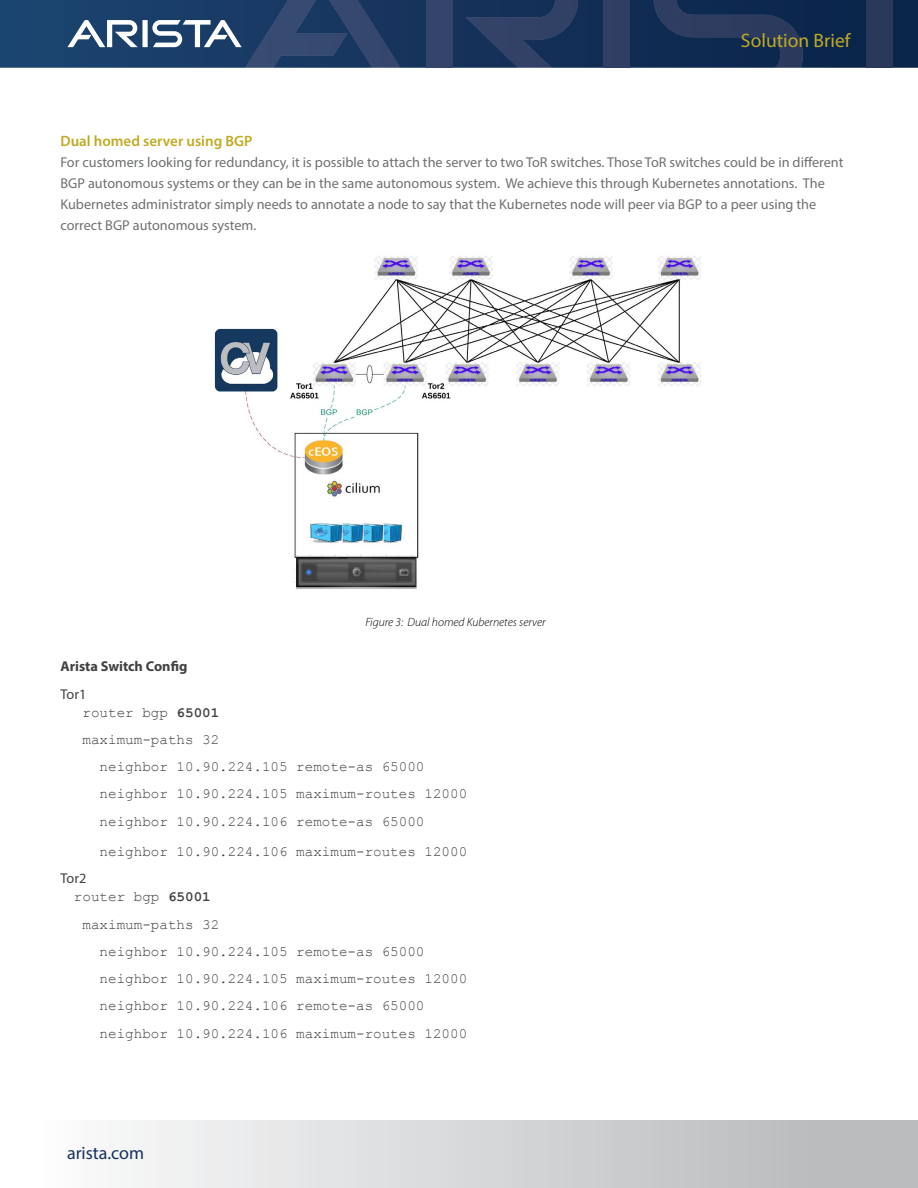
<style>
.page{position:relative;width:918px;height:1188px;background:#fff}
.page>*{position:absolute;margin:0;border:0;box-sizing:border-box;transform-origin:0 0}
.t1{font:19.5px "Myriad Pro";color:#c0aa25}
.t2{font:18px "Myriad Pro";color:#16325c}
.t3{font:600 15px "Myriad Pro";color:#c0aa25}
.t4{font:14.25px "Courier New";color:#414042}
.t5{font:14.25px/21px "Myriad Pro";color:#6e7072}
.t6{font:700 14.25px "Myriad Pro";color:#414042}
.t7{font:14.25px "Myriad Pro";color:#414042}
.t8{font:italic 300 12px "Myriad Pro";color:#000}
.s1{font-weight:700}
</style>
<div class="page">
<svg style="left:0;top:0;width:918px;height:68px;background:#13325a"></svg>
<div style="left:426px;top:0;width:26px;height:68px;background:#34446a"></div>
<svg style="left:465px;top:0;width:113px;height:68px;background:#22385f"></svg>
<svg style="left:67px;top:0;width:333px;height:68px;background:#334f75"></svg>
<div style="left:604px;top:0;width:26px;height:68px;background:#2f3f63"></div>
<svg style="left:654px;top:0;width:149px;height:68px;background:#1a3156"></svg>
<div style="left:867px;top:0;width:26px;height:68px;background:#2a385a"></div>
<div style="left:0;top:1120px;width:918px;height:68px;background:linear-gradient(to right,#fff,#b3b5b7)"></div>
<img style="left:214px;top:256px;width:487px;height:333px">
<h1 class="t1" style="left:741px;top:29px;width:111px">Solution Brief</h1>
<p class="t3" style="left:60px;top:132px;width:193px">Dual homed server using BGP</p>
<p class="t5" style="left:60px;top:152px;width:785px">For customers looking for redundancy, it is possible to attach the server to two ToR switches. Those ToR switches could be in different BGP autonomous systems or they can be in the same autonomous system. We achieve this through Kubernetes annotations. The Kubernetes administrator simply needs to annotate a node to say that the Kubernetes node will peer via BGP to a peer using the correct BGP autonomous system.</p>
<p class="t8" style="left:365px;top:616px;width:182px">Figure 3: Dual homed Kubernetes server</p>
<p class="t6" style="left:60px;top:657px;width:128px">Arista Switch Config</p>
<p class="t7" style="left:60px;top:685px;width:27px">Tor1</p>
<p class="t4" style="left:83px;top:703px;width:138px">router bgp <span class="s1">65001</span></p>
<p class="t4" style="left:83px;top:731px;width:138px">maximum-paths 32</p>
<p class="t4" style="left:100px;top:758px;width:326px">neighbor 10.90.224.105 remote-as 65000</p>
<p class="t4" style="left:100px;top:785px;width:369px">neighbor 10.90.224.105 maximum-routes 12000</p>
<p class="t4" style="left:100px;top:812px;width:326px">neighbor 10.90.224.106 remote-as 65000</p>
<p class="t4" style="left:100px;top:843px;width:369px">neighbor 10.90.224.106 maximum-routes 12000</p>
<p class="t7" style="left:60px;top:870px;width:27px">Tor2</p>
<p class="t4" style="left:74px;top:888px;width:138px">router bgp <span class="s1">65001</span></p>
<p class="t4" style="left:83px;top:915px;width:138px">maximum-paths 32</p>
<p class="t4" style="left:100px;top:943px;width:326px">neighbor 10.90.224.105 remote-as 65000</p>
<p class="t4" style="left:100px;top:970px;width:369px">neighbor 10.90.224.105 maximum-routes 12000</p>
<p class="t4" style="left:100px;top:997px;width:326px">neighbor 10.90.224.106 remote-as 65000</p>
<p class="t4" style="left:100px;top:1024px;width:369px">neighbor 10.90.224.106 maximum-routes 12000</p>
<p class="t2" style="left:67px;top:1142px;width:79px">arista.com</p>
</div>
